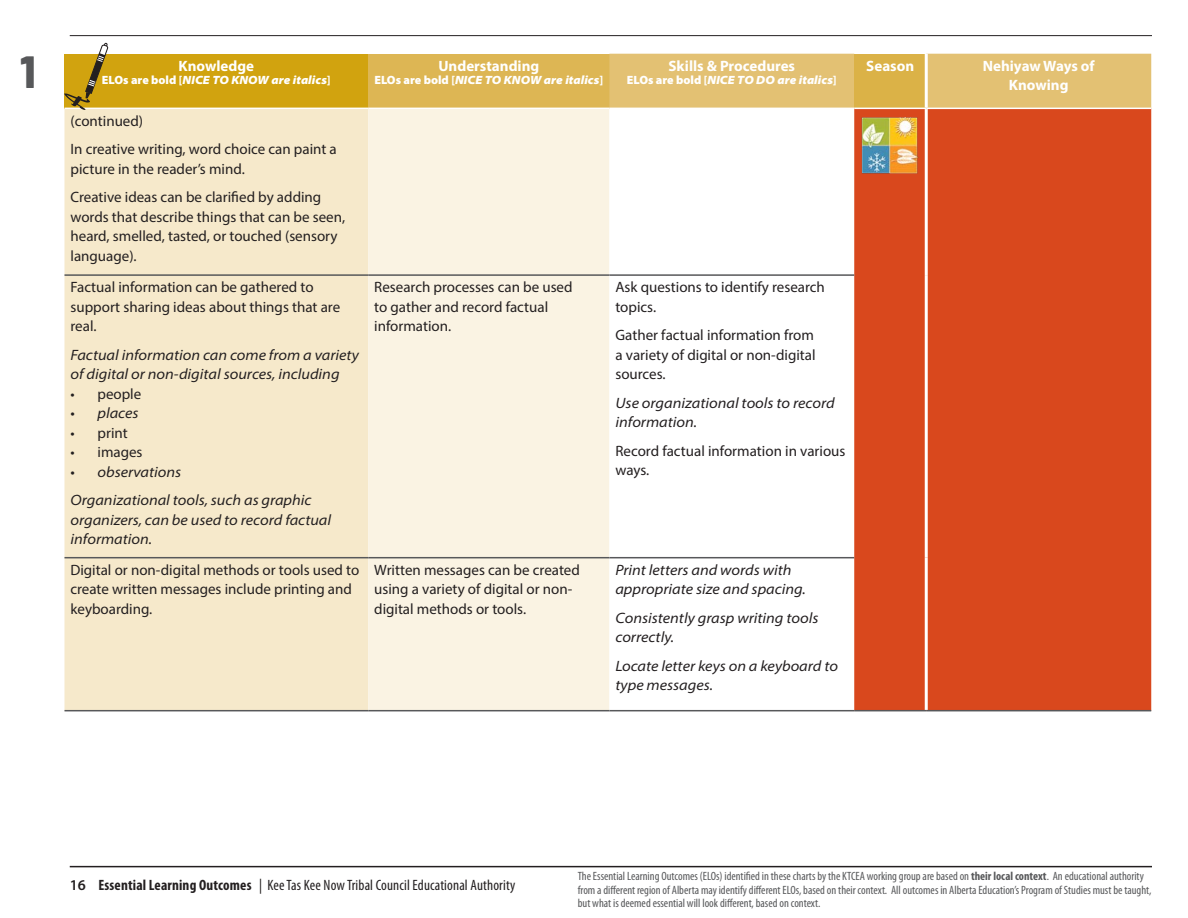
<style>
.page{position:relative;width:1188px;height:918px;background:#fff}
.page>*{position:absolute;margin:0;border:0;box-sizing:border-box;transform-origin:0 0}
.t1{font:800 45px "Barlow";color:#57585a}
.t2{font:15px/19.5px "Myriad Pro";color:#231f20}
.t3{font:italic semi-expanded 15px/19.5px "Myriad Pro";color:#231f20}
.t4{font:condensed 15px "Myriad Pro";letter-spacing:.01em;color:#231f20}
.t5{font:700 15px/19.5px "Myriad Pro";color:#fff;text-align:center}
.t6{font:condensed 12px/13.5px "Myriad Pro";color:#57585a}
.t7{font:italic 900 semi-expanded 12px "Myriad Pro";color:#fff}
.s1{font-style:normal;font-stretch:normal}
.s2{font-weight:700;font-style:normal;font-stretch:normal}
.s3{font-weight:600;font-stretch:normal}
.s4{font-weight:700}
</style>
<div class="page">
<hr style="left:70px;top:866px;width:1082px;height:1px;background:#231f20">
<hr style="left:70px;top:35px;width:1082px;height:1px;background:#231f20">
<div style="left:64px;top:54px;width:304px;height:54px;background:#d1a30f"></div>
<div style="left:368px;top:54px;width:241px;height:54px;background:#ddb654"></div>
<div style="left:609px;top:54px;width:542px;height:54px;background:#e3c173"></div>
<div style="left:854px;top:54px;width:72px;height:54px;background:#dbb247"></div>
<div style="left:64px;top:109px;width:304px;height:601px;background:#f6e9cb"></div>
<div style="left:368px;top:109px;width:241px;height:601px;background:#faf3e3"></div>
<div style="left:854px;top:109px;width:297px;height:601px;background:#d9481d"></div>
<hr style="left:925px;top:54px;width:3px;height:54px;background:#fff">
<hr style="left:925px;top:109px;width:3px;height:166px;background:#fff">
<hr style="left:925px;top:275px;width:3px;height:283px;background:#fff">
<hr style="left:925px;top:558px;width:3px;height:152px;background:#fff">
<hr style="left:64px;top:710px;width:304px;height:1px;background:#57585a">
<hr style="left:368px;top:710px;width:241px;height:1px;background:#57585a">
<hr style="left:609px;top:710px;width:245px;height:1px;background:#57585a">
<hr style="left:854px;top:710px;width:72px;height:1px;background:#57585a">
<hr style="left:926px;top:710px;width:225px;height:1px;background:#57585a">
<hr style="left:64px;top:274px;width:304px;height:2px;background:#57585a">
<hr style="left:64px;top:557px;width:304px;height:1px;background:#57585a">
<hr style="left:368px;top:274px;width:241px;height:2px;background:#57585a">
<hr style="left:609px;top:274px;width:245px;height:2px;background:#57585a">
<hr style="left:368px;top:557px;width:241px;height:1px;background:#57585a">
<hr style="left:609px;top:557px;width:245px;height:1px;background:#57585a">
<img style="left:856px;top:117px;width:69px;height:61px">
<svg style="left:64px;top:42px;width:45px;height:68px"></svg>
<h1 class="t1" style="left:20px;top:39px;width:17px">1</h1>
<p class="t5" style="left:179px;top:56px;width:77px">Knowledge</p>
<p class="t7" style="left:102px;top:72px;width:230px"><span class="s1">ELOs are bold</span> <span class="s2">[</span>NICE TO KNOW are italics<span class="s2">]</span></p>
<p class="t2" style="left:71px;top:111px;width:74px">(continued)</p>
<p class="t2" style="left:71px;top:139px;width:268px">In creative writing, word choice can paint a picture in the reader’s mind.</p>
<p class="t2" style="left:71px;top:187px;width:276px">Creative ideas can be clarified by adding words that describe things that can be seen, heard, smelled, tasted, or touched (sensory language).</p>
<p class="t2" style="left:71px;top:277px;width:271px">Factual information can be gathered to support sharing ideas about things that are real.</p>
<p class="t3" style="left:71px;top:345px;width:290px">Factual information can come from a variety of digital or non-digital sources, including</p>
<p class="t2" style="left:70px;top:384px;width:72px">• people</p>
<p class="t3" style="left:70px;top:403px;width:70px">• places</p>
<p class="t2" style="left:70px;top:423px;width:59px">• print</p>
<p class="t2" style="left:70px;top:442px;width:74px">• images</p>
<p class="t3" style="left:70px;top:462px;width:112px">• observations</p>
<p class="t3" style="left:70px;top:490px;width:262px">Organizational tools, such as graphic organizers, can be used to record factual information.</p>
<p class="t5" style="left:438px;top:56px;width:102px">Understanding</p>
<p class="t7" style="left:374px;top:72px;width:230px"><span class="s1">ELOs are bold</span> <span class="s2">[</span>NICE TO KNOW are italics<span class="s2">]</span></p>
<p class="t5" style="left:669px;top:56px;width:128px">Skills &amp; Procedures</p>
<p class="t7" style="left:627px;top:72px;width:211px"><span class="s1">ELOs are bold</span> <span class="s2">[</span>NICE TO DO are italics<span class="s2">]</span></p>
<p class="t2" style="left:374px;top:277px;width:200px">Research processes can be used to gather and record factual information.</p>
<p class="t2" style="left:615px;top:277px;width:211px">Ask questions to identify research topics.</p>
<p class="t2" style="left:615px;top:325px;width:202px;text-align:justify">Gather factual information from a variety of digital or non-digital sources.</p>
<p class="t3" style="left:615px;top:393px;width:221px">Use organizational tools to record information.</p>
<p class="t2" style="left:615px;top:441px;width:232px">Record factual information in various ways.</p>
<p class="t2" style="left:70px;top:560px;width:290px">Digital or non-digital methods or tools used to create written messages include printing and keyboarding.</p>
<p class="t2" style="left:374px;top:560px;width:207px">Written messages can be created using a variety of digital or non&shy;digital methods or tools.</p>
<p class="t3" style="left:615px;top:560px;width:192px">Print letters and words with appropriate size and spacing.</p>
<p class="t3" style="left:615px;top:608px;width:204px">Consistently grasp writing tools correctly.</p>
<p class="t3" style="left:615px;top:656px;width:224px">Locate letter keys on a keyboard to type messages.</p>
<p class="t5" style="left:866px;top:56px;width:49px">Season</p>
<p class="t5" style="left:983px;top:56px;width:113px">Nehiyaw Ways of<br>Knowing</p>
<p class="t4" style="left:70px;top:876px;width:447px"><span class="s3">16</span> <span class="s4">Essential Learning Outcomes</span> | Kee Tas Kee Now Tribal Council Educational Authority</p>
<p class="t6" style="left:578px;top:870px;width:575px">The Essential Learning Outcomes (ELOs) identified in these charts by the KTCEA working group are based on <span class="s4">their local context</span>. An educational authority from a different region of Alberta may identify different ELOs, based on their context. All outcomes in Alberta Education’s Program of Studies must be taught, but what is deemed essential will look different, based on context.</p>
</div>
